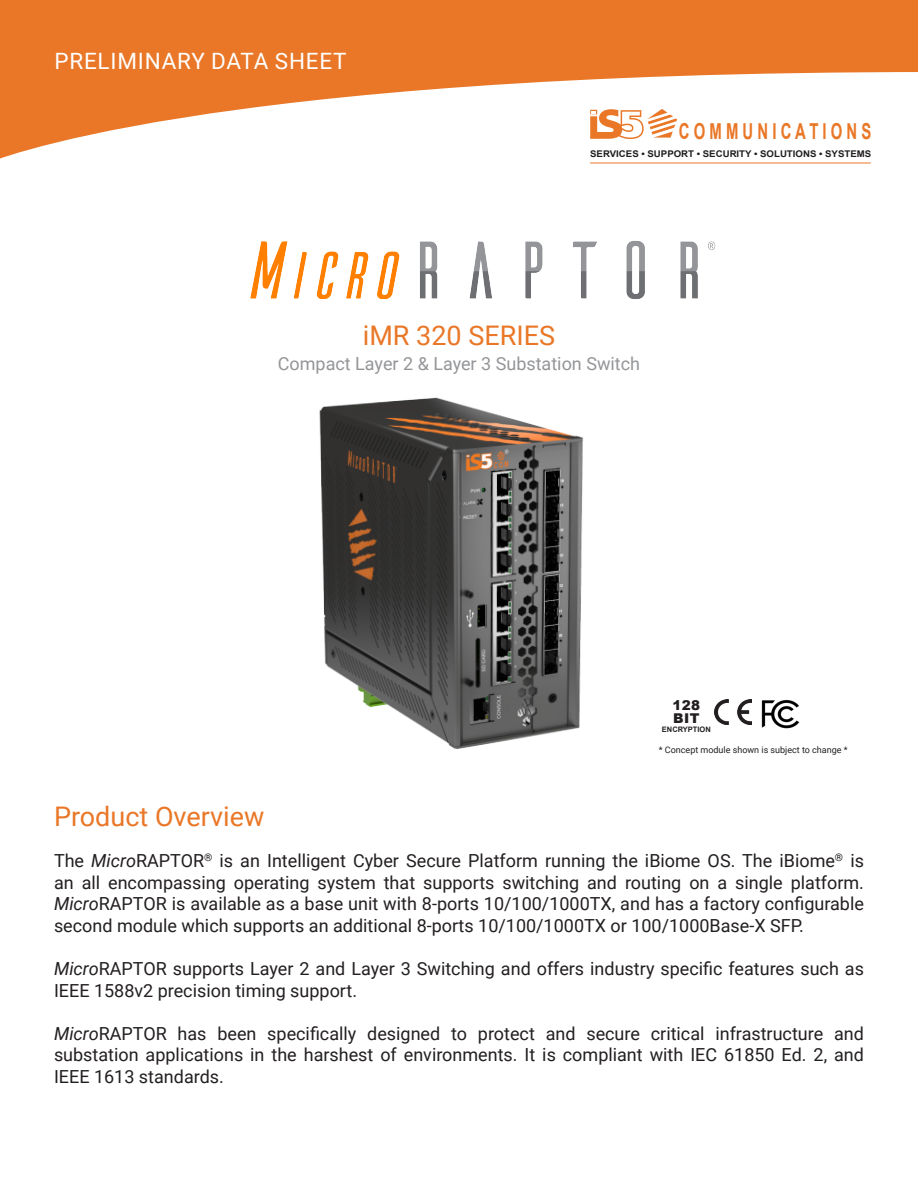
<style>
.page{position:relative;width:918px;height:1188px;background:#fff}
.page>*{position:absolute;margin:0;border:0;box-sizing:border-box;transform-origin:0 0}
.t1{font:27px "Roboto";color:#e97727}
.t2{font:22.5px "Roboto";letter-spacing:.035em;color:#fff}
.t3{font:700 22.05px "Arial";color:#e97727;scale:.68 1}
.t4{font:18px/21.6px "Roboto";color:#231f20;text-align:justify}
.t5{font:18px "Roboto";color:#949598}
.t6{font:900 13.5px "Arial";letter-spacing:.03em;color:#231f20}
.t7{font:700 9.15px "Arial";color:#211e1e;scale:1.05 1}
.t8{font:9px "Roboto";color:#231f20}
.t9{font:700 7.5px "Arial";color:#231f20}
.s1{font-style:italic}
</style>
<div class="page">
<svg style="left:0;top:0;width:918px;height:163px;fill:#e97727"></svg>
<img style="left:715px;top:699px;width:36px;height:25px">
<img style="left:762px;top:699px;width:38px;height:30px">
<img style="left:319px;top:397px;width:265px;height:352px">
<img style="left:250px;top:241px;width:466px;height:58px">
<hr style="left:590px;top:163px;width:281px;height:1px;background:#e97727">
<svg style="left:590px;top:109px;width:87px;height:30px"></svg>
<p class="t2" style="left:54px;top:45px;width:294px">PRELIMINARY DATA SHEET</p>
<p class="t3" style="left:679px;top:116px;width:285px">C O M M U N I C A T I O N S</p>
<p class="t7" style="left:590px;top:147px;width:269px">SERVICES • SUPPORT • SECURITY • SOLUTIONS • SYSTEMS</p>
<p class="t1" style="left:363px;top:316px;width:194px">iMR 320 SERIES</p>
<p class="t5" style="left:278px;top:351px;width:364px">Compact Layer 2 &amp; Layer 3 Substation Switch</p>
<p class="t6" style="left:673px;top:695px;width:29px">128</p>
<p class="t6" style="left:673px;top:709px;width:28px">BIT</p>
<p class="t9" style="left:662px;top:724px;width:50px">ENCRYPTION</p>
<p class="t8" style="left:659px;top:744px;width:190px">* Concept module shown is subject to change *</p>
<p class="t1" style="left:54px;top:797px;width:212px">Product Overview</p>
<p class="t4" style="left:54px;top:849px;width:812px">The <span class="s1">Micro</span>RAPTOR<sup>®</sup> is an Intelligent Cyber Secure Platform running the iBiome OS. The iBiome<sup>®</sup> is an all encompassing operating system that supports switching and routing on a single platform.<br><span class="s1">Micro</span>RAPTOR is available as a base unit with 8-ports 10/100/1000TX, and has a factory configurable second module which supports an additional 8-ports 10/100/1000TX or 100/1000Base-X SFP.</p>
<p class="t4" style="left:54px;top:957px;width:812px"><span class="s1">Micro</span>RAPTOR supports Layer 2 and Layer 3 Switching and offers industry specific features such as<br>IEEE 1588v2 precision timing support.</p>
<p class="t4" style="left:54px;top:1022px;width:812px"><span class="s1">Micro</span>RAPTOR has been specifically designed to protect and secure critical infrastructure and substation applications in the harshest of environments. It is compliant with IEC 61850 Ed. 2, and IEEE 1613 standards.</p>
</div>
